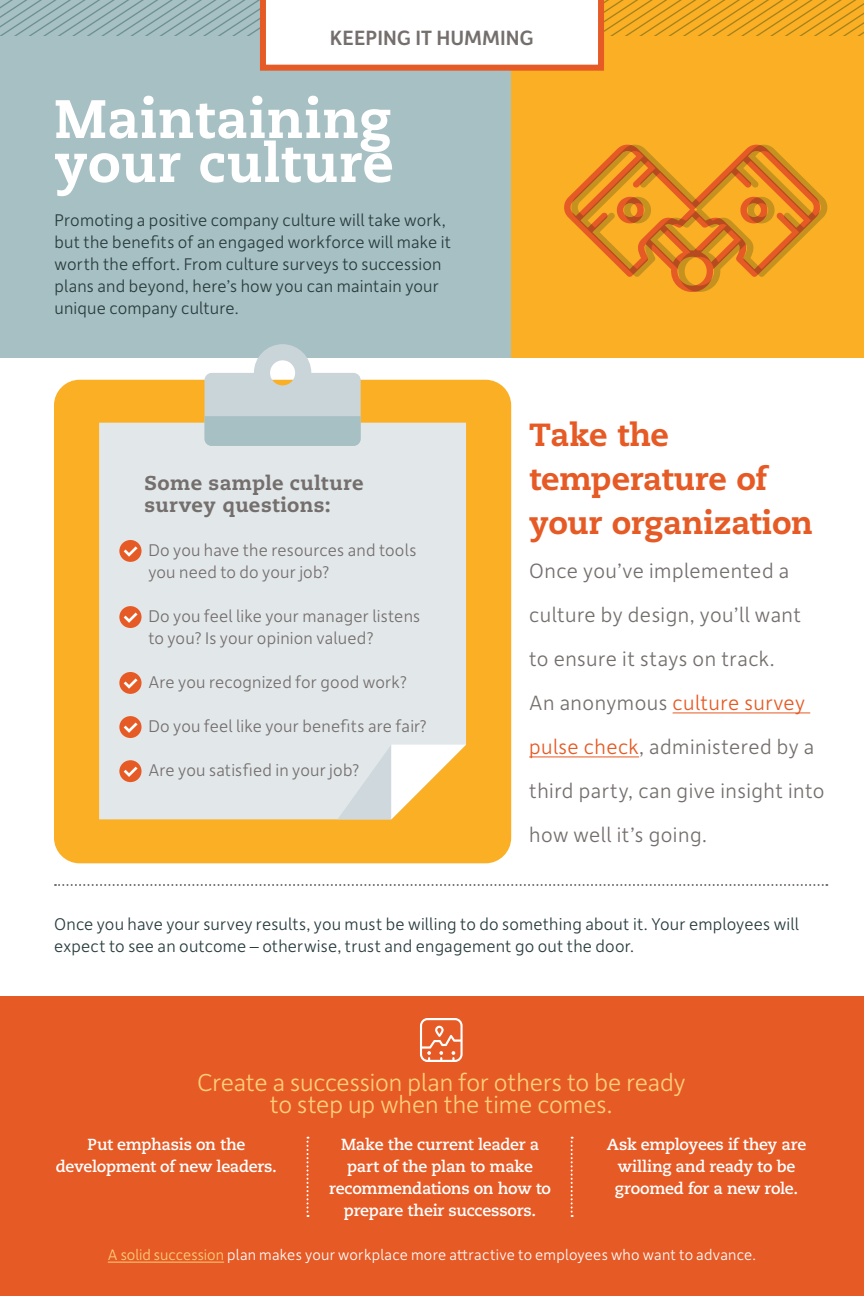
<style>
.page{position:relative;width:864px;height:1296px;background:#fff}
.page>*{position:absolute;margin:0;border:0;box-sizing:border-box;transform-origin:0 0}
.t1{font:800 54px/44px "Caecilia LT Std";letter-spacing:.005em;color:#fff}
.t2{font:800 32px/44px "Caecilia LT Std";letter-spacing:-.01em;color:#e65a25}
.t3{font:300 26px/22px "Depot New";letter-spacing:-.005em;color:#ffce7b;text-align:center}
.t4{font:300 22px/44px "Depot New";letter-spacing:.02em;color:#746f6d}
.t5{font:500 22px "Depot New";color:#746f6d}
.t6{font:800 20px/22px "Caecilia LT Std";letter-spacing:.02em;color:#746f6d}
.t7{font:300 18px/22px "Depot New";letter-spacing:.01em;color:#293c3e}
.t8{font:300 18px/22px "Depot New";letter-spacing:.01em;color:#746f6d}
.t9{font:700 16px/22px "Caecilia LT Std";letter-spacing:-.015em;color:#fff;text-align:center}
.t10{font:300 16px "Depot New";letter-spacing:.015em;color:#fff}
.s1{color:#000}
.s2{color:#e65a25}
.s3{color:#ffce7b}
</style>
<div class="page">
<div style="left:0;top:0;width:864px;height:358px;background:#a7c0c3"></div>
<div style="left:511px;top:0;width:353px;height:358px;background:#fbaf25"></div>
<svg style="left:564px;top:144px;width:264px;height:148px"></svg>
<hr style="left:673px;top:713px;width:137px;height:1px;background:#e65a25">
<hr style="left:529px;top:757px;width:110px;height:1px;background:#e65a25">
<div style="left:0;top:996px;width:864px;height:300px;background:#e65a25"></div>
<hr style="left:108px;top:1262px;width:116px;height:1px;background:#ffce7b">
<svg style="left:420px;top:1018px;width:43px;height:44px"></svg>
<svg style="left:307px;top:1137px;width:2px;height:80px"></svg>
<svg style="left:571px;top:1137px;width:2px;height:80px"></svg>
<div style="left:54px;top:380px;width:457px;height:483px;background:#fbaf25;border-radius:26px"></div>
<div style="left:99px;top:423px;width:367px;height:396px;background:#e2e7ea"></div>
<svg style="left:338px;top:745px;width:128px;height:74px"></svg>
<div style="left:119px;top:540px;width:23px;height:22px;background:#e65a25;border-radius:50%"></div>
<svg style="left:124px;top:546px;width:14px;height:11px"></svg>
<div style="left:119px;top:606px;width:23px;height:22px;background:#e65a25;border-radius:50%"></div>
<svg style="left:124px;top:613px;width:14px;height:10px"></svg>
<div style="left:119px;top:672px;width:23px;height:22px;background:#e65a25;border-radius:50%"></div>
<svg style="left:124px;top:678px;width:14px;height:11px"></svg>
<div style="left:119px;top:716px;width:23px;height:22px;background:#e65a25;border-radius:50%"></div>
<svg style="left:124px;top:723px;width:14px;height:10px"></svg>
<div style="left:119px;top:760px;width:23px;height:22px;background:#e65a25;border-radius:50%"></div>
<svg style="left:124px;top:767px;width:14px;height:10px"></svg>
<svg style="left:55px;top:884px;width:772px;height:2px"></svg>
<svg style="left:205px;top:344px;width:156px;height:102px"></svg>
<svg style="left:0;top:0;width:864px;height:71px"></svg>
<p class="t5" style="left:330px;top:23px;width:206px">KEEPING IT HUMMING</p>
<h1 class="t1" style="left:54px;top:97px;width:341px">Maintaining your culture</h1>
<p class="t7" style="left:54px;top:208px;width:398px">Promoting a positive company culture will take work, but the benefits of an engaged workforce will make it worth the effort. From culture surveys to succession plans and beyond, here’s how you can maintain your unique company culture.</p>
<p class="t6" style="left:145px;top:472px;width:221px">Some sample culture survey questions:</p>
<p class="t8" style="left:148px;top:538px;width:270px;text-indent:-27px"><span class="s1">•</span> Do you have the resources and tools you need to do your job?</p>
<p class="t8" style="left:148px;top:604px;width:273px;text-indent:-27px"><span class="s1">•</span> Do you feel like your manager listens to you? Is your opinion valued?</p>
<p class="t8" style="left:121px;top:670px;width:287px"><span class="s1">•</span> Are you recognized for good work?</p>
<p class="t8" style="left:121px;top:714px;width:307px"><span class="s1">•</span> Do you feel like your benefits are fair?</p>
<p class="t8" style="left:121px;top:758px;width:239px"><span class="s1">•</span> Are you satisfied in your job?</p>
<h2 class="t2" style="left:529px;top:413px;width:286px">Take the temperature of your organization</h2>
<p class="t4" style="left:529px;top:548px;width:297px">Once you’ve implemented a culture by design, you’ll want to ensure it stays on track.<br>An anonymous <span class="s2">culture survey pulse check</span>, administered by a third party, can give insight into how well it’s going.</p>
<p class="t7" style="left:54px;top:912px;width:746px">Once you have your survey results, you must be willing to do something about it. Your employees will expect to see an outcome – otherwise, trust and engagement go out the door.</p>
<h3 class="t3" style="left:197px;top:1071px;width:490px">Create a succession plan for others to be ready to step up when the time comes.</h3>
<p class="t9" style="left:56px;top:1134px;width:223px">Put emphasis on the development of new leaders.</p>
<p class="t9" style="left:329px;top:1134px;width:224px">Make the current leader a part of the plan to make recommendations on how to prepare their successors.</p>
<p class="t9" style="left:607px;top:1134px;width:201px">Ask employees if they are willing and ready to be groomed for a new role.</p>
<p class="t10" style="left:108px;top:1244px;width:650px"><span class="s3">A solid succession</span> plan makes your workplace more attractive to employees who want to advance.</p>
</div>
